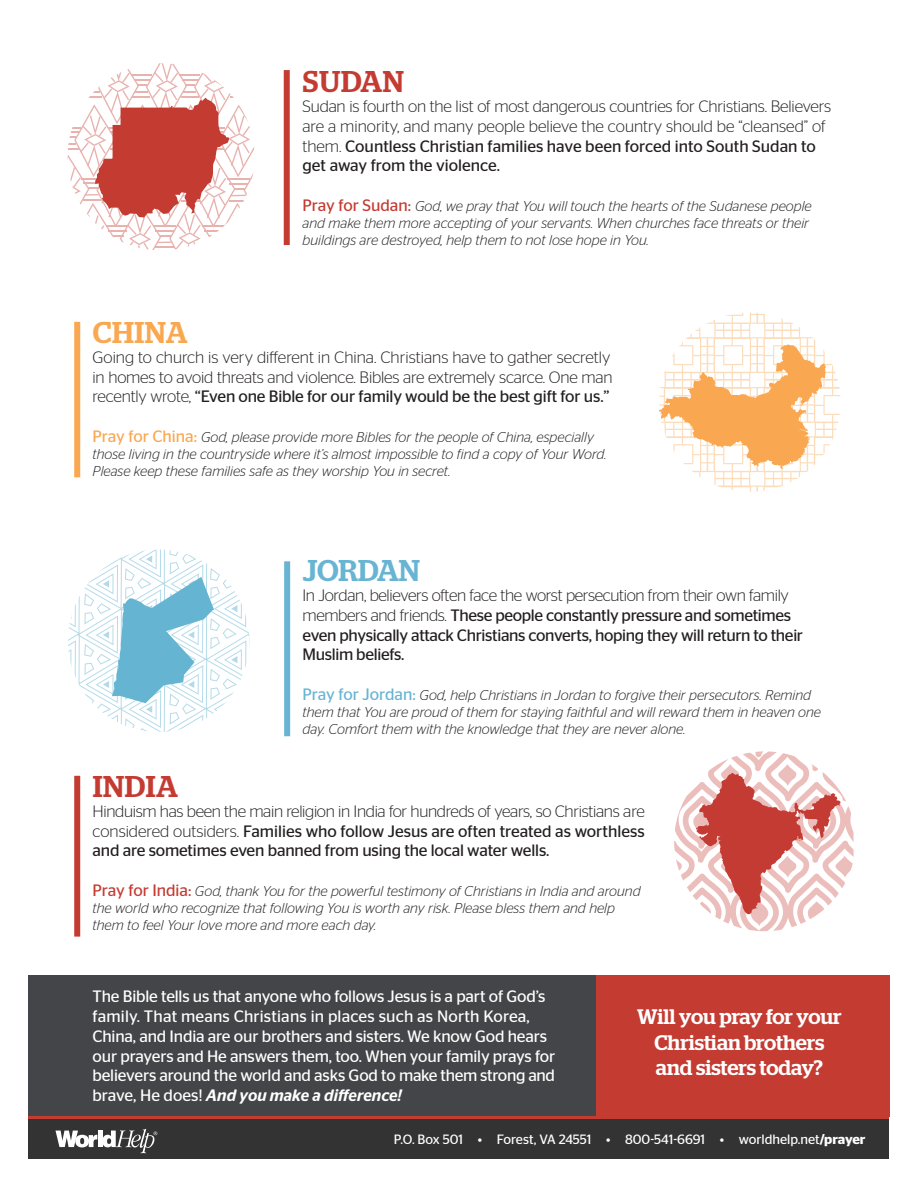
<style>
.page{position:relative;width:918px;height:1188px;background:#fff}
.page>*{position:absolute;margin:0;border:0;box-sizing:border-box;transform-origin:0 0}
.t1{font:500 30px "Stag";letter-spacing:.02em;color:#c43b32}
.t2{font:500 30px "Stag";letter-spacing:-.01em;color:#68b4d3}
.t3{font:500 30px "Stag";letter-spacing:.02em;color:#f9a851}
.t4{font:500 21px/25.2px "Stag";letter-spacing:-.005em;color:#fff;text-align:center}
.t5{font:300 16.5px/19.8px "Stag Sans";letter-spacing:-.01em;color:#231f20}
.t6{font:16.5px/19.8px "Stag Sans";letter-spacing:-.02em;color:#231f20}
.t7{font:16.5px/19.8px "Stag Sans";letter-spacing:-.01em;color:#fff}
.t8{font:italic 300 14.25px/17.1px "Stag Sans";color:#231f20}
.t9{font:13.5px "Stag Sans";color:#fff}
.s1{font-weight:400}
.s2{font-weight:400;font-style:normal;font-size:16.5px;color:#c43b32}
.s3{font-weight:400;font-style:normal;font-size:16.5px;color:#f9a851}
.s4{font-weight:300}
.s5{font-weight:400;font-style:normal;font-size:16.5px;color:#68b4d3}
.s6{font-weight:500;font-style:italic}
.s7{font-weight:600}
</style>
<div class="page">
<div style="left:28px;top:975px;width:861px;height:144px;background:#444548"></div>
<div style="left:74px;top:322px;width:6px;height:155px;background:#f9a851"></div>
<div style="left:284px;top:70px;width:6px;height:175px;background:#c43b32"></div>
<div style="left:284px;top:561px;width:6px;height:175px;background:#68b4d3"></div>
<div style="left:74px;top:776px;width:6px;height:161px;background:#c43b32"></div>
<div style="left:596px;top:975px;width:293px;height:141px;background:#c43b32"></div>
<div style="left:28px;top:1116px;width:861px;height:23px;background:#c43b32"></div>
<div style="left:28px;top:1119px;width:861px;height:40px;background:#323332"></div>
<svg style="left:56px;top:1129px;width:101px;height:24px"></svg>
<svg style="left:68px;top:550px;width:181px;height:182px"></svg>
<svg style="left:674px;top:751px;width:180px;height:180px"></svg>
<svg style="left:68px;top:63px;width:186px;height:187px"></svg>
<svg style="left:659px;top:313px;width:182px;height:179px"></svg>
<p class="t1" style="left:303px;top:64px;width:103px">SUDAN</p>
<p class="t5" style="left:303px;top:96px;width:530px">Sudan is fourth on the list of most dangerous countries for Christians. Believers are a minority, and many people believe the country should be “cleansed” of them. <span class="s1">Countless Christian families have been forced into South Sudan to get away from the violence.</span></p>
<p class="t8" style="left:303px;top:197px;width:511px"><span class="s2">Pray for Sudan:</span> God, we pray that You will touch the hearts of the Sudanese people and make them more accepting of your servants. When churches face threats or their buildings are destroyed, help them to not lose hope in You.</p>
<p class="t3" style="left:93px;top:315px;width:96px">CHINA</p>
<p class="t5" style="left:93px;top:347px;width:522px">Going to church is very different in China. Christians have to gather secretly in homes to avoid threats and violence. Bibles are extremely scarce. One man recently wrote, <span class="s1">“Even one Bible for our family would be the best gift for us.”</span></p>
<p class="t8" style="left:93px;top:428px;width:515px"><span class="s3">Pray for China:</span> God, please provide more Bibles for the people of China, especially those living in the countryside where it’s almost impossible to find a copy of Your Word.<br>Please keep these families safe as they worship You in secret.</p>
<p class="t2" style="left:303px;top:553px;width:119px">JORDAN</p>
<p class="t6" style="left:303px;top:585px;width:502px"><span class="s4">In Jordan, believers often face the worst persecution from their own family members and friends.</span> These people constantly pressure and sometimes even physically attack Christians converts, hoping they will return to their Muslim beliefs.</p>
<p class="t8" style="left:303px;top:686px;width:520px"><span class="s5">Pray for Jordan:</span> God, help Christians in Jordan to forgive their persecutors. Remind them that You are proud of them for staying faithful and will reward them in heaven one day. Comfort them with the knowledge that they are never alone.</p>
<p class="t1" style="left:93px;top:769px;width:87px">INDIA</p>
<p class="t6" style="left:93px;top:801px;width:554px;text-align:justify"><span class="s4">Hinduism has been the main religion in India for hundreds of years, so Christians are considered outsiders.</span> Families who follow Jesus are often treated as worthless and are sometimes even banned from using the local water wells.</p>
<p class="t8" style="left:93px;top:882px;width:550px"><span class="s2">Pray for India:</span> God, thank You for the powerful testimony of Christians in India and around the world who recognize that following You is worth any risk. Please bless them and help them to feel Your love more and more each day.</p>
<p class="t7" style="left:93px;top:986px;width:464px">The Bible tells us that anyone who follows Jesus is a part of God’s family. That means Christians in places such as North Korea, China, and India are our brothers and sisters. We know God hears our prayers and He answers them, too. When your family prays for believers around the world and asks God to make them strong and brave, He does! <span class="s6">And you make a difference!</span></p>
<p class="t4" style="left:637px;top:1004px;width:206px">Will you pray for your<br>Christian brothers and sisters today?</p>
<p class="t9" style="left:394px;top:1132px;width:473px">P.O. Box 501 • Forest, VA 24551 • 800-541-6691 • worldhelp.net<span class="s7">/prayer</span></p>
</div>
